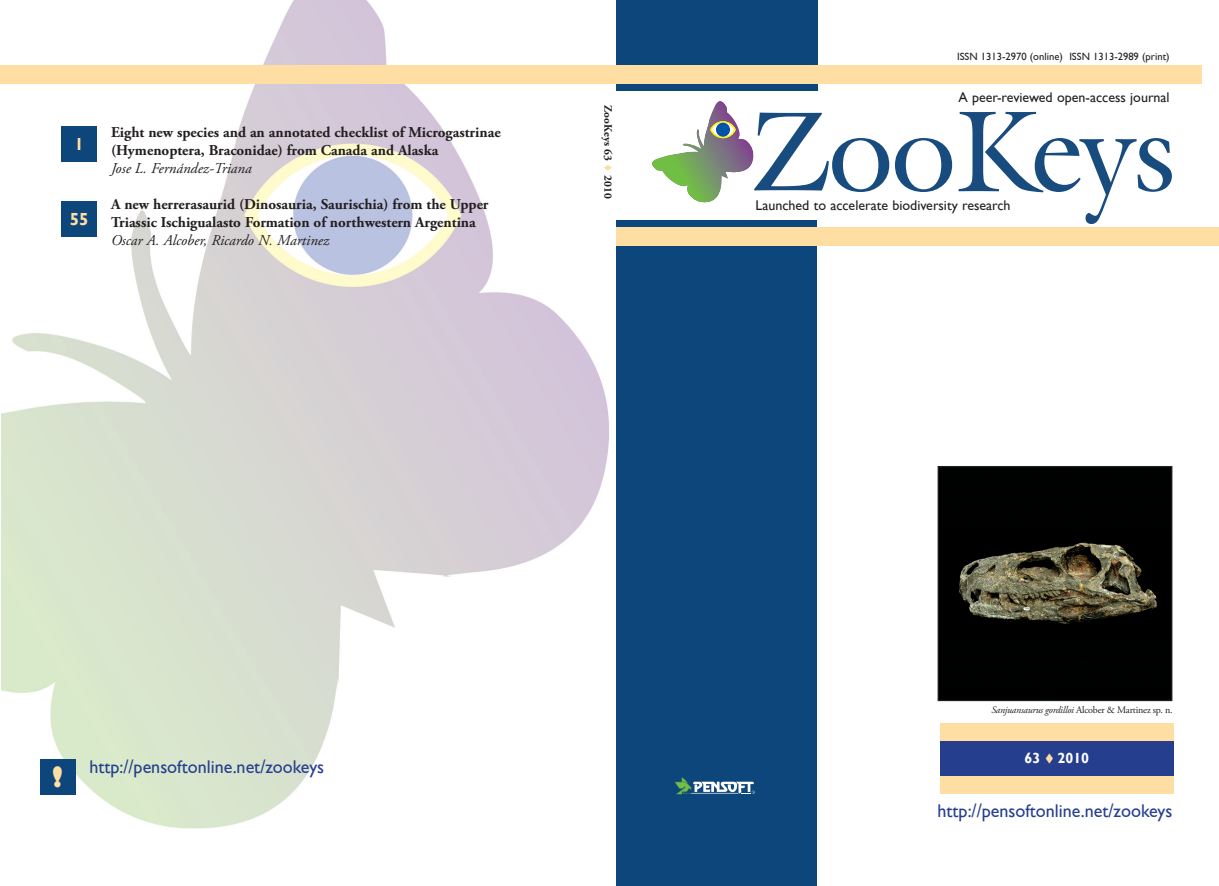
<style>
.page{position:relative;width:1219px;height:886px;background:#fff}
.page>*{position:absolute;margin:0;border:0;box-sizing:border-box;transform-origin:0 0}
.t1{font:800 27.12px "Gill Sans";color:#ffdea4}
.t2{font:18.38px "Gill Sans";color:#253f8e}
.t3{font:700 17.5px "Gill Sans";color:#ffdea4}
.t4{font:700 15px/18px "Adobe Garamond Pro";color:#231f20}
.t5{font:italic 15px "Adobe Garamond Pro";color:#231f20}
.t6{font:700 14.62px "Gill Sans";color:#fff}
.t7{font:14px "Gill Sans";color:#231f20}
.t8{font:700 11.25px "Adobe Garamond Pro";color:#231f20}
.t9{font:10.62px "Gill Sans";color:#231f20}
.t10{font:italic 10px "Adobe Garamond Pro";letter-spacing:-.02em;color:#231f20}
.s1{color:#ffdea4}
.s2{font-style:normal}
</style>
<div class="page">
<img style="left:1px;top:0;width:631px;height:857px">
<div style="left:617px;top:221px;width:200px;height:665px;background:#0d467b"></div>
<div style="left:617px;top:0;width:201px;height:91px;background:#0d467b"></div>
<svg style="left:675px;top:777px;width:80px;height:17px"></svg>
<div style="left:0;top:65px;width:1201px;height:19px;background:#ffdea4"></div>
<div style="left:617px;top:228px;width:602px;height:18px;background:#ffdea4"></div>
<div style="left:40px;top:759px;width:35px;height:35px;background:#0d467b"></div>
<svg style="left:652px;top:101px;width:237px;height:102px"></svg>
<svg style="left:895px;top:138px;width:57px;height:54px"></svg>
<svg style="left:958px;top:112px;width:213px;height:112px"></svg>
<img style="left:940px;top:468px;width:230px;height:231px">
<div style="left:938px;top:466px;width:234px;height:235px;border:1px solid #231f20"></div>
<div style="left:61px;top:126px;width:36px;height:36px;background:#0d467b"></div>
<div style="left:62px;top:201px;width:35px;height:36px;background:#0d467b"></div>
<div style="left:940px;top:740px;width:234px;height:36px;background:#253f8e"></div>
<div style="left:940px;top:723px;width:234px;height:17px;background:#ffdea4"></div>
<div style="left:940px;top:776px;width:234px;height:18px;background:#ffdea4"></div>
<p class="t3" style="left:74px;top:134px;width:11px">1</p>
<p class="t3" style="left:70px;top:209px;width:20px">55</p>
<p class="t4" style="left:111px;top:124px;width:391px">Eight new species and an annotated checklist of Microgastrinae (Hymenoptera, Braconidae) from Canada and Alaska</p>
<p class="t5" style="left:111px;top:162px;width:142px">Jose L. Fernández-Triana</p>
<p class="t4" style="left:111px;top:196px;width:379px">A new herrerasaurid (Dinosauria, Saurischia) from the Upper<br>Triassic Ischigualasto Formation of northwestern Argentina</p>
<p class="t5" style="left:111px;top:234px;width:220px">Oscar A. Alcober, Ricardo N. Martinez</p>
<p class="t8" style="left:613px;top:105px;width:95px;rotate:90deg">ZooKeys 63 <span class="s1">▼</span> 2010</p>
<p class="t9" style="left:957px;top:50px;width:214px">ISSN 1313-2970 (online) ISSN 1313-2989 (print)</p>
<p class="t7" style="left:958px;top:89px;width:213px">A peer-reviewed open-access journal</p>
<p class="t7" style="left:755px;top:197px;width:257px">Launched to accelerate biodiversity research</p>
<h1 class="t1" style="left:52px;top:760px;width:12px">!</h1>
<p class="t2" style="left:89px;top:756px;width:236px">http://pensoftonline.net/zookeys</p>
<p class="t10" style="left:991px;top:705px;width:183px">Sanjuansaurus gordilloi <span class="s2">Alcober &amp; Martinez sp. n.</span></p>
<p class="t6" style="left:1024px;top:750px;width:66px">63 <span class="s1">▼</span> 2010</p>
<p class="t2" style="left:938px;top:799px;width:236px">http://pensoftonline.net/zookeys</p>
</div>
